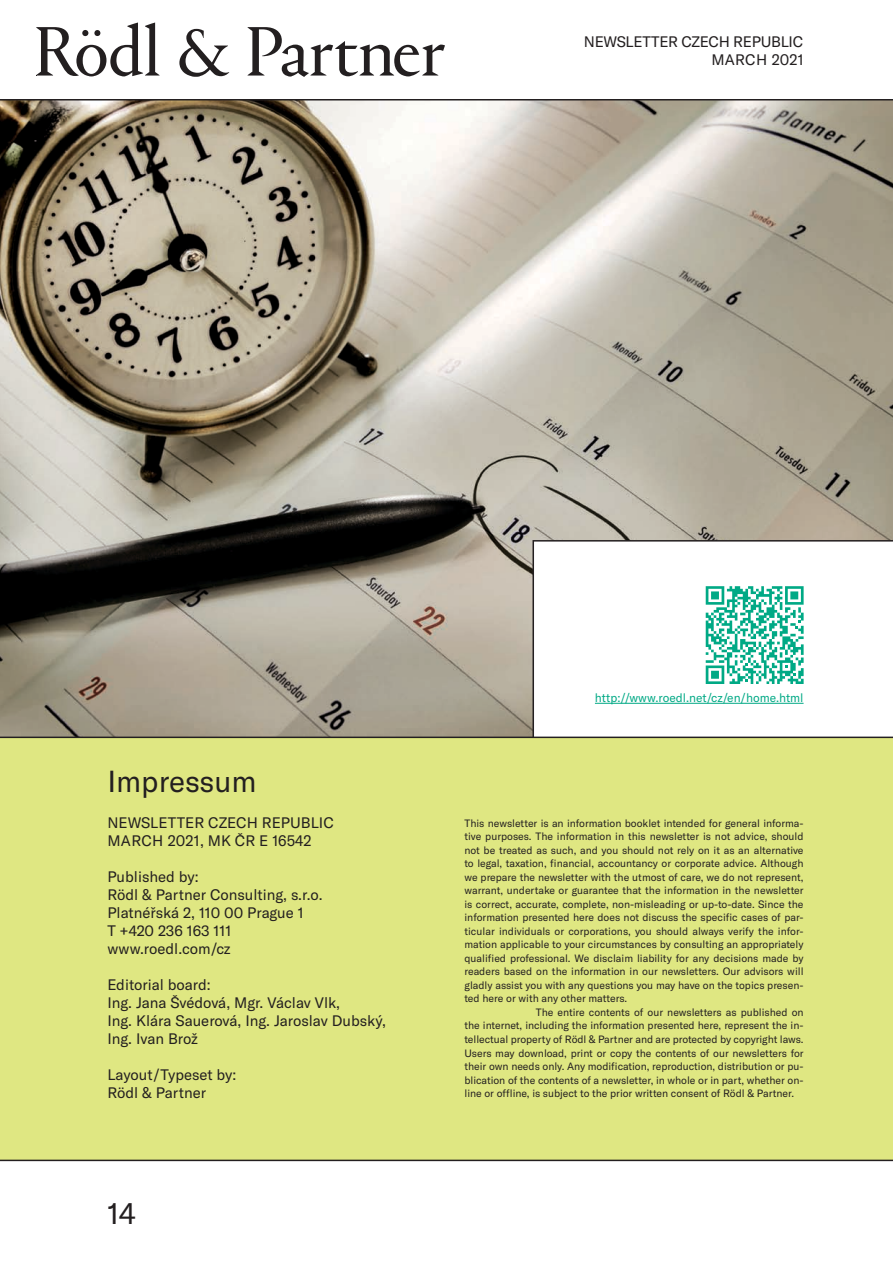
<style>
.page{position:relative;width:893px;height:1263px;background:#fff}
.page>*{position:absolute;margin:0;border:0;box-sizing:border-box;transform-origin:0 0}
.t1{font:30px "GT America";color:#231f20}
.t2{font:15px/18px "GT America";color:#231f20}
.t3{font:12px "GT America";color:#00a985}
.t4{font:10.5px "GT America";color:#231f20}
</style>
<div class="page">
<img style="left:0;top:100px;width:893px;height:637px">
<svg style="left:532px;top:540px;width:361px;height:197px"></svg>
<svg style="left:706px;top:586px;width:98px;height:98px"></svg>
<hr style="left:595px;top:703px;width:209px;height:1px;background:#00a985">
<div style="left:0;top:737px;width:893px;height:423px;background:#dfe782"></div>
<hr style="left:0;top:1160px;width:893px;height:1px;background:#231f20">
<hr style="left:0;top:737px;width:893px;height:1px;background:#231f20">
<hr style="left:0;top:99px;width:893px;height:1px;background:#231f20">
<svg style="left:36px;top:23px;width:409px;height:54px"></svg>
<h2 class="t2" style="left:584px;top:32px;width:52px">newsletter</h2>
<h2 class="t2" style="left:681px;top:32px;width:11px">czech</h2>
<h2 class="t2" style="left:733px;top:32px;width:10px">republic</h2>
<h2 class="t2" style="left:711px;top:50px;width:12px">march</h2>
<h2 class="t2" style="left:772px;top:50px;width:33px">2021</h2>
<h1 class="t1" style="left:107px;top:764px;width:151px">Impressum</h1>
<h2 class="t2" style="left:107px;top:814px;width:53px">newsletter</h2>
<h2 class="t2" style="left:208px;top:814px;width:11px">czech</h2>
<h2 class="t2" style="left:262px;top:814px;width:10px">republic</h2>
<h2 class="t2" style="left:107px;top:832px;width:12px">march</h2>
<h2 class="t2" style="left:168px;top:832px;width:145px">2021, MK ČR E 16542</h2>
<h2 class="t2" style="left:107px;top:868px;width:217px">Published by:<br>Rödl &amp; Partner Consulting, s.r.o.<br>Platnéřská 2, 110 00 Prague 1<br>T +420 236 163 111 www.roedl.com/cz</h2>
<h2 class="t2" style="left:107px;top:976px;width:280px">Editorial board:<br>Ing. Jana Švédová, Mgr. Václav Vlk,<br>Ing. Klára Sauerová, Ing. Jaroslav Dubský,<br>Ing. Ivan Brož</h2>
<h2 class="t2" style="left:107px;top:1066px;width:130px">Layout/Typeset by:<br>Rödl &amp; Partner</h2>
<h1 class="t1" style="left:107px;top:1196px;width:30px">14</h1>
<p class="t3" style="left:595px;top:691px;width:210px">http://www.roedl.net/cz/en/home.html</p>
<p class="t4" style="left:464px;top:817px;width:341px">This newsletter is an information booklet intended for general informa-</p>
<p class="t4" style="left:464px;top:830px;width:341px">tive purposes. The information in this newsletter is not advice, should</p>
<p class="t4" style="left:464px;top:844px;width:341px">not be treated as such, and you should not rely on it as an alternative</p>
<p class="t4" style="left:464px;top:857px;width:341px">to legal, taxation, financial, accountancy or corporate advice. Although</p>
<p class="t4" style="left:464px;top:871px;width:341px">we prepare the newsletter with the utmost of care, we do not represent,</p>
<p class="t4" style="left:464px;top:884px;width:341px">warrant, undertake or guarantee that the information in the newsletter</p>
<p class="t4" style="left:464px;top:898px;width:341px">is correct, accurate, complete, non-misleading or up-to-date. Since the</p>
<p class="t4" style="left:464px;top:911px;width:341px">information presented here does not discuss the specific cases of par-</p>
<p class="t4" style="left:464px;top:925px;width:341px">ticular individuals or corporations, you should always verify the infor-</p>
<p class="t4" style="left:464px;top:938px;width:341px">mation applicable to your circumstances by consulting an appropriately</p>
<p class="t4" style="left:464px;top:952px;width:341px">qualified professional. We disclaim liability for any decisions made by</p>
<p class="t4" style="left:464px;top:965px;width:341px">readers based on the information in our newsletters. Our advisors will</p>
<p class="t4" style="left:464px;top:979px;width:341px">gladly assist you with any questions you may have on the topics presen-</p>
<p class="t4" style="left:464px;top:992px;width:164px">ted here or with any other matters.</p>
<p class="t4" style="left:536px;top:1006px;width:269px">The entire contents of our newsletters as published on</p>
<p class="t4" style="left:464px;top:1019px;width:341px">the internet, including the information presented here, represent the in-</p>
<p class="t4" style="left:464px;top:1033px;width:341px">tellectual property of Rödl &amp; Partner and are protected by copyright laws.</p>
<p class="t4" style="left:464px;top:1046px;width:341px">Users may download, print or copy the contents of our newsletters for</p>
<p class="t4" style="left:464px;top:1060px;width:341px">their own needs only. Any modification, reproduction, distribution or pu-</p>
<p class="t4" style="left:464px;top:1073px;width:341px">blication of the contents of a newsletter, in whole or in part, whether on-</p>
<p class="t4" style="left:464px;top:1087px;width:331px">line or offline, is subject to the prior written consent of Rödl &amp; Partner.</p>
</div>
